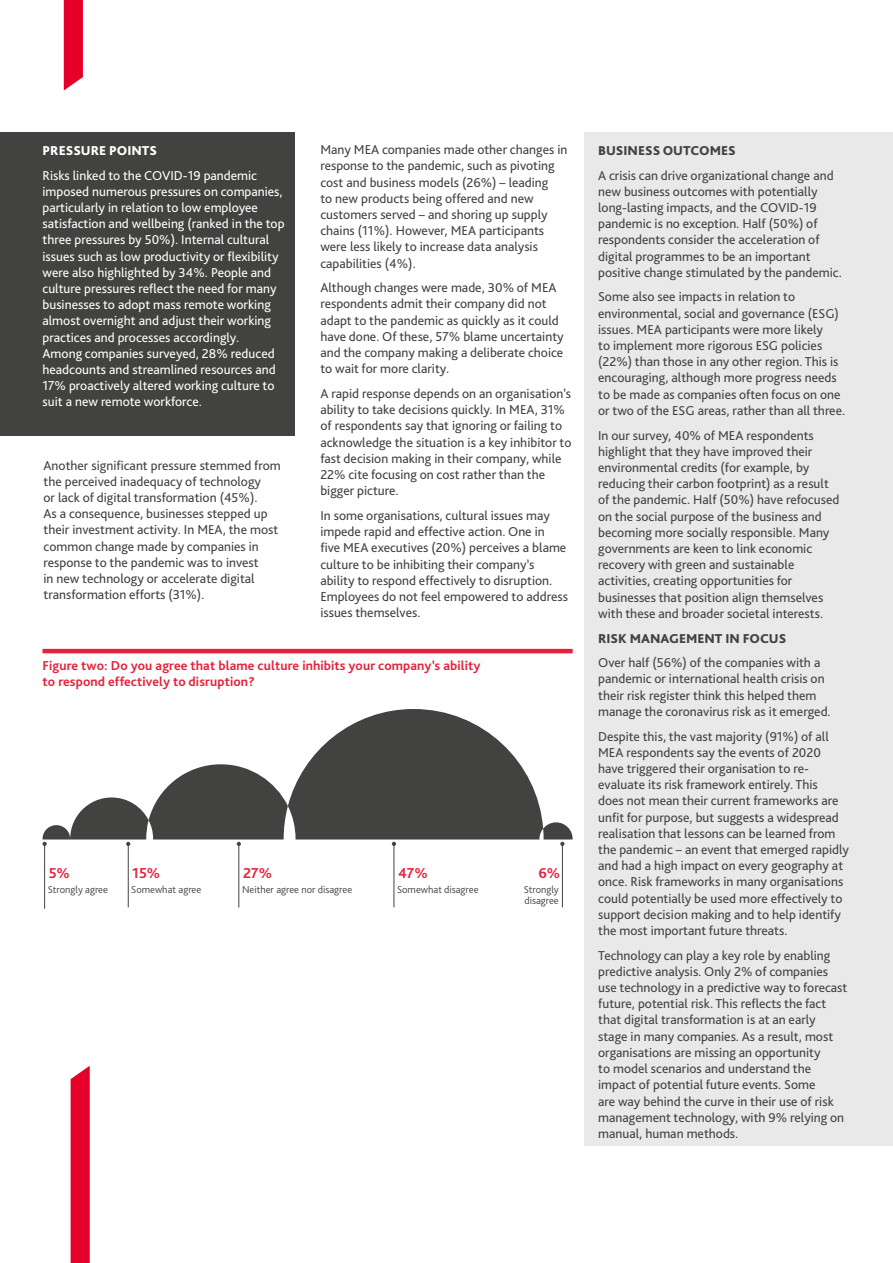
<style>
.page{position:relative;width:893px;height:1263px;background:#fff}
.page>*{position:absolute;margin:0;border:0;box-sizing:border-box;transform-origin:0 0}
.t1{font:700 15px "Bliss Pro";color:#e7203c}
.t2{font:13.5px/16.2px "Bliss Pro";color:#424241}
.t3{font:13.5px/16.2px "Bliss Pro";color:#fff}
.t4{font:700 13.5px/16.2px "Bliss Pro";letter-spacing:.01em;color:#e7203c}
.t5{font:800 13.5px "Bliss Pro";color:#424241}
.t6{font:800 13.5px "Bliss Pro";color:#fff}
.t7{font:300 10.5px/11.2px "Bliss Pro";color:#424241}
</style>
<div class="page">
<div style="left:0;top:132px;width:294px;height:303px;background:#424241"></div>
<svg style="left:71px;top:1066px;width:19px;height:197px;background:#e70b32"></svg>
<svg style="left:64px;top:0;width:19px;height:91px;background:#e8153a"></svg>
<hr style="left:43px;top:649px;width:530px;height:4px;background:#e7203c">
<hr style="left:128px;top:844px;width:1px;height:63px;background:#424241">
<svg style="left:126px;top:842px;width:4px;height:4px"></svg>
<hr style="left:239px;top:844px;width:1px;height:63px;background:#424241">
<svg style="left:237px;top:842px;width:4px;height:4px"></svg>
<hr style="left:44px;top:844px;width:1px;height:65px;background:#424241">
<svg style="left:43px;top:842px;width:4px;height:4px"></svg>
<hr style="left:394px;top:844px;width:1px;height:63px;background:#424241">
<svg style="left:392px;top:842px;width:4px;height:4px"></svg>
<hr style="left:562px;top:844px;width:1px;height:63px;background:#424241">
<svg style="left:560px;top:842px;width:4px;height:4px"></svg>
<div style="left:585px;top:132px;width:308px;height:1013px;background:#eae9e9"></div>
<svg style="left:43px;top:709px;width:530px;height:130px;fill:#424241"></svg>
<p class="t6" style="left:43px;top:142px;width:116px">PRESSURE POINTS</p>
<p class="t3" style="left:43px;top:167px;width:244px">Risks linked to the COVID-19 pandemic imposed numerous pressures on companies, particularly in relation to low employee satisfaction and wellbeing (ranked in the top three pressures by 50%). Internal cultural issues such as low productivity or flexibility were also highlighted by 34%. People and culture pressures reflect the need for many businesses to adopt mass remote working almost overnight and adjust their working practices and processes accordingly.<br>Among companies surveyed, 28% reduced headcounts and streamlined resources and 17% proactively altered working culture to suit a new remote workforce.</p>
<p class="t2" style="left:44px;top:457px;width:239px">Another significant pressure stemmed from the perceived inadequacy of technology<br>or lack of digital transformation (45%).<br>As a consequence, businesses stepped up their investment activity. In MEA, the most common change made by companies in response to the pandemic was to invest<br>in new technology or accelerate digital transformation efforts (31%).</p>
<p class="t2" style="left:320px;top:141px;width:249px">Many MEA companies made other changes in response to the pandemic, such as pivoting cost and business models (26%) – leading<br>to new products being offered and new customers served – and shoring up supply chains (11%). However, MEA participants were less likely to increase data analysis capabilities (4%).</p>
<p class="t2" style="left:320px;top:279px;width:245px">Although changes were made, 30% of MEA respondents admit their company did not adapt to the pandemic as quickly as it could have done. Of these, 57% blame uncertainty and the company making a deliberate choice to wait for more clarity.</p>
<p class="t2" style="left:320px;top:385px;width:253px">A rapid response depends on an organisation’s ability to take decisions quickly. In MEA, 31% of respondents say that ignoring or failing to acknowledge the situation is a key inhibitor to fast decision making in their company, while 22% cite focusing on cost rather than the bigger picture.</p>
<p class="t2" style="left:320px;top:507px;width:249px">In some organisations, cultural issues may impede rapid and effective action. One in<br>five MEA executives (20%) perceives a blame culture to be inhibiting their company’s ability to respond effectively to disruption.<br>Employees do not feel empowered to address issues themselves.</p>
<p class="t4" style="left:43px;top:657px;width:440px">Figure two: Do you agree that blame culture inhibits your company’s ability to respond effectively to disruption?</p>
<p class="t1" style="left:49px;top:864px;width:23px">5%</p>
<p class="t7" style="left:48px;top:883px;width:62px">Strongly agree</p>
<p class="t1" style="left:132px;top:864px;width:29px">15%</p>
<p class="t7" style="left:131px;top:883px;width:72px">Somewhat agree</p>
<p class="t1" style="left:243px;top:864px;width:31px">27%</p>
<p class="t7" style="left:242px;top:883px;width:112px">Neither agree nor disagree</p>
<p class="t1" style="left:398px;top:864px;width:31px">47%</p>
<p class="t7" style="left:397px;top:883px;width:83px">Somewhat disagree</p>
<p class="t1" style="left:539px;top:864px;width:23px">6%</p>
<p class="t7" style="left:524px;top:883px;width:37px">Strongly disagree</p>
<p class="t5" style="left:598px;top:142px;width:139px">BUSINESS OUTCOMES</p>
<p class="t2" style="left:598px;top:167px;width:245px">A crisis can drive organizational change and new business outcomes with potentially long-lasting impacts, and the COVID-19 pandemic is no exception. Half (50%) of respondents consider the acceleration of digital programmes to be an important positive change stimulated by the pandemic.</p>
<p class="t2" style="left:598px;top:289px;width:249px">Some also see impacts in relation to environmental, social and governance (ESG) issues. MEA participants were more likely<br>to implement more rigorous ESG policies (22%) than those in any other region. This is encouraging, although more progress needs to be made as companies often focus on one or two of the ESG areas, rather than all three.</p>
<p class="t2" style="left:598px;top:427px;width:243px">In our survey, 40% of MEA respondents highlight that they have improved their environmental credits (for example, by reducing their carbon footprint) as a result of the pandemic. Half (50%) have refocused on the social purpose of the business and becoming more socially responsible. Many governments are keen to link economic recovery with green and sustainable activities, creating opportunities for businesses that position align themselves with these and broader societal interests.</p>
<p class="t5" style="left:598px;top:630px;width:190px">RISK MANAGEMENT IN FOCUS</p>
<p class="t2" style="left:598px;top:654px;width:234px">Over half (56%) of the companies with a pandemic or international health crisis on their risk register think this helped them manage the coronavirus risk as it emerged.</p>
<p class="t2" style="left:598px;top:728px;width:252px">Despite this, the vast majority (91%) of all MEA respondents say the events of 2020 have triggered their organisation to re&shy;evaluate its risk framework entirely. This<br>does not mean their current frameworks are unfit for purpose, but suggests a widespread realisation that lessons can be learned from the pandemic – an event that emerged rapidly and had a high impact on every geography at once. Risk frameworks in many organisations could potentially be used more effectively to support decision making and to help identify the most important future threats.</p>
<p class="t2" style="left:598px;top:947px;width:251px">Technology can play a key role by enabling predictive analysis. Only 2% of companies use technology in a predictive way to forecast future, potential risk. This reflects the fact that digital transformation is at an early stage in many companies. As a result, most organisations are missing an opportunity<br>to model scenarios and understand the impact of potential future events. Some<br>are way behind the curve in their use of risk management technology, with 9% relying on manual, human methods.</p>
</div>
